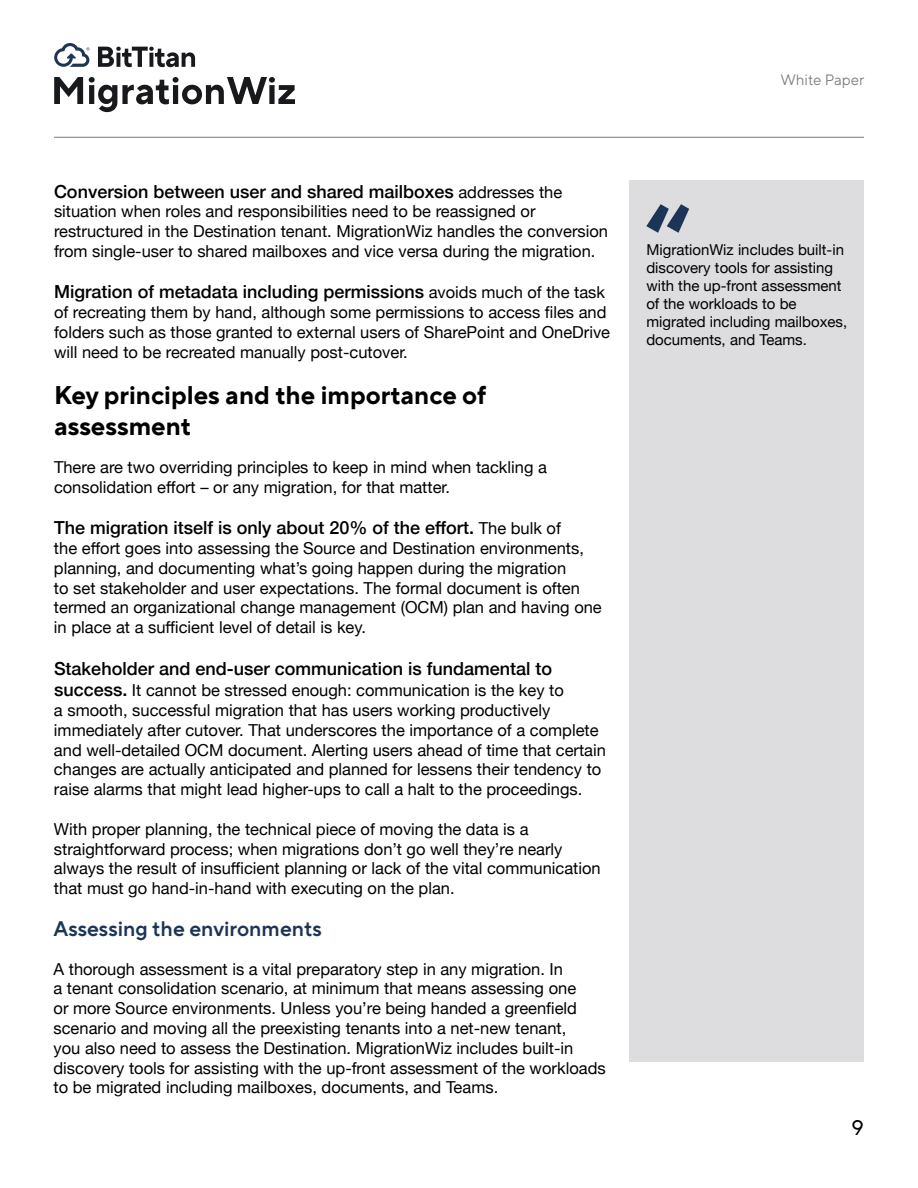
<style>
.page{position:relative;width:918px;height:1188px;background:#fff}
.page>*{position:absolute;margin:0;border:0;box-sizing:border-box;transform-origin:0 0}
.t1{font:700 25.5px/30.6px "TT Norms Pro";color:#000}
.t2{font:600 21px "TT Norms Pro";color:#1c3557}
.t3{font:21px "TT Norms Pro";color:#000}
.t4{font:500 18px "Helvetica Neue";color:#000}
.t5{font:16.5px/19.8px "Helvetica Neue";color:#000}
.t6{font:15px/18px "Helvetica Neue";color:#000}
.t7{font:15px "TT Norms Pro";color:#000}
.s1{font-weight:400;font-size:16.5px}
.s2{font-weight:500;font-size:18px}
</style>
<div class="page">
<hr style="left:54px;top:137px;width:810px;height:1px;background:#77787b">
<svg style="left:54px;top:43px;width:35px;height:24px"></svg>
<svg style="left:98px;top:47px;width:97px;height:20px"></svg>
<svg style="left:54px;top:77px;width:29px;height:27px"></svg>
<svg style="left:89px;top:77px;width:206px;height:35px"></svg>
<div style="left:630px;top:180px;width:234px;height:881px;background:#dddcde"></div>
<svg style="left:646px;top:204px;width:43px;height:29px"></svg>
<p class="t7" style="left:781px;top:69px;width:85px">White Paper</p>
<p class="t4" style="left:54px;top:177px;width:510px">Conversion between user and shared mailboxes <span class="s1">addresses the</span></p>
<p class="t5" style="left:54px;top:203px;width:556px">situation when roles and responsibilities need to be reassigned or restructured in the Destination tenant. MigrationWiz handles the conversion from single-user to shared mailboxes and vice versa during the migration.</p>
<p class="t4" style="left:54px;top:277px;width:553px">Migration of metadata including permissions <span class="s1">avoids much of the task</span></p>
<p class="t5" style="left:54px;top:303px;width:558px">of recreating them by hand, although some permissions to access files and folders such as those granted to external users of SharePoint and OneDrive will need to be recreated manually post-cutover.</p>
<h1 class="t1" style="left:54px;top:378px;width:434px">Key principles and the importance of assessment</h1>
<p class="t5" style="left:54px;top:458px;width:494px">There are two overriding principles to keep in mind when tackling a consolidation effort – or any migration, for that matter.</p>
<p class="t4" style="left:54px;top:513px;width:508px">The migration itself is only about 20% of the effort. <span class="s1">The bulk of</span></p>
<p class="t5" style="left:54px;top:539px;width:549px">the effort goes into assessing the Source and Destination environments, planning, and documenting what’s going happen during the migration<br>to set stakeholder and user expectations. The formal document is often termed an organizational change management (OCM) plan and having one in place at a sufficient level of detail is key.</p>
<p class="t4" style="left:54px;top:654px;width:500px">Stakeholder and end-user communication is fundamental to</p>
<p class="t5" style="left:54px;top:681px;width:553px"><span class="s2">success.</span> It cannot be stressed enough: communication is the key to<br>a smooth, successful migration that has users working productively immediately after cutover. That underscores the importance of a complete and well-detailed OCM document. Alerting users ahead of time that certain changes are actually anticipated and planned for lessens their tendency to raise alarms that might lead higher-ups to call a halt to the proceedings.</p>
<p class="t5" style="left:54px;top:820px;width:548px">With proper planning, the technical piece of moving the data is a straightforward process; when migrations don’t go well they’re nearly always the result of insufficient planning or lack of the vital communication that must go hand-in-hand with executing on the plan.</p>
<p class="t2" style="left:54px;top:914px;width:270px">Assessing the environments</p>
<p class="t5" style="left:54px;top:960px;width:554px">A thorough assessment is a vital preparatory step in any migration. In<br>a tenant consolidation scenario, at minimum that means assessing one<br>or more Source environments. Unless you’re being handed a greenfield scenario and moving all the preexisting tenants into a net-new tenant,<br>you also need to assess the Destination. MigrationWiz includes built-in discovery tools for assisting with the up-front assessment of the workloads to be migrated including mailboxes, documents, and Teams.</p>
<p class="t6" style="left:646px;top:242px;width:202px">MigrationWiz includes built-in discovery tools for assisting with the up-front assessment of the workloads to be migrated including mailboxes, documents, and Teams.</p>
<p class="t3" style="left:852px;top:1112px;width:14px">9</p>
</div>
